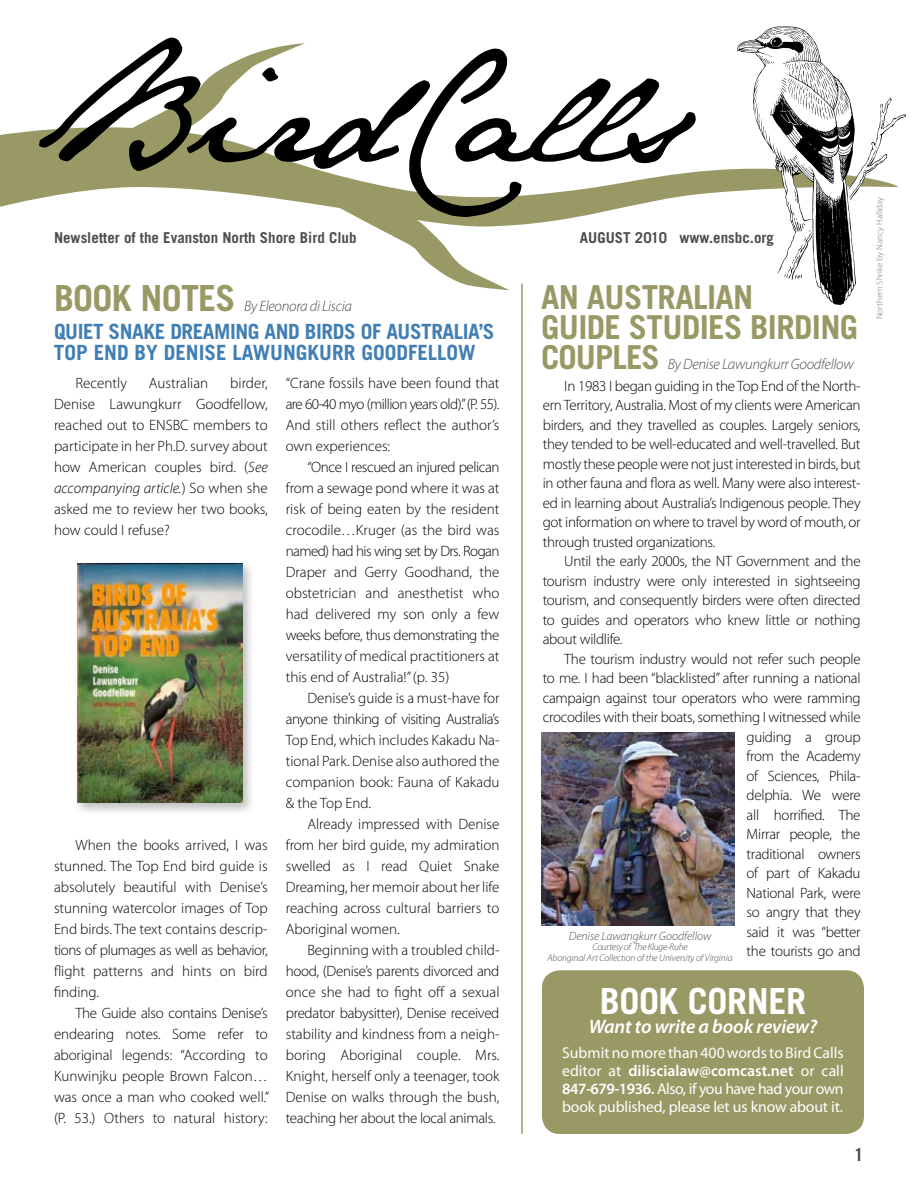
<style>
.page{position:relative;width:918px;height:1188px;background:#fff}
.page>*{position:absolute;margin:0;border:0;box-sizing:border-box;transform-origin:0 0}
.t1{font:700 36px "Trade Gothic";letter-spacing:-.01em;color:#fff}
.t2{font:700 36px "Trade Gothic";letter-spacing:-.02em;color:#996}
.t3{font:700 33px/30px "Trade Gothic";letter-spacing:-.02em;color:#996}
.t4{font:700 21px/21px "Trade Gothic";letter-spacing:-.02em;color:#407eb4}
.t5{font:700 21px "Trade Gothic";color:#407eb4}
.t6{font:italic 600 19.5px "Myriad Pro";letter-spacing:-.01em;color:#fff}
.t7{font:700 18px "Trade Gothic";color:#4d4d4f}
.t8{font:15.75px/18px "Myriad Pro";letter-spacing:-.01em;color:#fff;text-align:justify}
.t9{font:300 15px/21px "Myriad Pro";letter-spacing:-.02em;color:#000;text-align:justify}
.t10{font:700 15px "Trade Gothic";color:#4d4d4f}
.t11{font:italic 300 15px "Myriad Pro";letter-spacing:-.02em;color:#4d4d4f}
.t12{font:300 15px "Myriad Pro";color:#000}
.t13{font:italic 300 12px "Myriad Pro";color:#4d4d4f}
.t14{font:italic 300 9.75px/10.5px "Myriad Pro";letter-spacing:-.01em;color:#4d4d4f;text-align:center}
.t15{font:300 9px "Myriad Pro";color:#79797b}
.s1{font-style:italic}
.s2{font-family:"Trade Gothic";font-weight:700;font-style:normal;font-size:33px;color:#996}
.s3{font-weight:600}
</style>
<div class="page">
<svg style="left:0;top:130px;width:736px;height:96px"></svg>
<svg style="left:736px;top:26px;width:170px;height:279px"></svg>
<svg style="left:39px;top:38px;width:657px;height:179px"></svg>
<hr style="left:521px;top:284px;width:2px;height:850px;background:#996">
<svg style="left:339px;top:196px;width:170px;height:94px"></svg>
<div style="left:542px;top:970px;width:322px;height:164px;background:#996;border-radius:18px"></div>
<div style="left:74px;top:559px;width:187px;height:263px;background:#000;opacity:.25"></div>
<img style="left:77px;top:563px;width:166px;height:240px">
<img style="left:542px;top:732px;width:193px;height:193px">
<p class="t10" style="left:54px;top:228px;width:304px">NEWSLETTER OF THE EVANSTON NORTH SHORE BIRD CLUB</p>
<p class="t10" style="left:580px;top:228px;width:196px">AUGUST 2010 WWW.ENSBC.ORG</p>
<h1 class="t2" style="left:54px;top:276px;width:183px">BOOK NOTES</h1>
<p class="t11" style="left:244px;top:297px;width:109px">By Eleonora di Liscia</p>
<h3 class="t4" style="left:54px;top:321px;width:440px;text-indent:116px">DREAMING AN D BIRDS OF AUSTRALIA’S<br>TOP END BY DENISE LAWUNGKU</h3>
<h3 class="t5" style="left:54px;top:319px;width:78px">QUIET SNAKE</h3>
<h3 class="t5" style="left:332px;top:340px;width:145px">RR GOODFELLOW</h3>
<p class="t9" style="left:54px;top:372px;width:215px;text-indent:176px">birder, Denise Lawungkurr Goodfellow, reached out to ENSBC members to participate in her Ph.D. survey about how American couples bird. (<span class="s1">See accompanying article.</span>) So when she asked me to review her two books, how could I refuse?</p>
<p class="t12" style="left:76px;top:374px;width:53px">Recently</p>
<p class="t12" style="left:149px;top:374px;width:61px">Australian</p>
<p class="t9" style="left:54px;top:834px;width:215px;text-indent:22px">When the books arrived, I was stunned. The Top End bird guide is absolutely beautiful with Denise’s stunning watercolor images of Top End birds. The text contains descrip&shy;tions of plumages as well as behavior, flight patterns and hints on bird finding.</p>
<p class="t9" style="left:54px;top:1002px;width:217px;text-indent:22px">The Guide also contains Denise’s endearing notes. Some refer to aboriginal legends: “According to Kunwinjku people Brown Falcon… was once a man who cooked well.” (P. 53.) Others to natural history:</p>
<p class="t9" style="left:286px;top:372px;width:215px">“Crane fossils have been found that are 60-40 myo (million years old).”(P. 55).<br>And still others reflect the author’s own experiences:</p>
<p class="t9" style="left:286px;top:456px;width:215px;text-indent:22px">“Once I rescued an injured pelican from a sewage pond where it was at risk of being eaten by the resident crocodile…Kruger (as the bird was named) had his wing set by Drs. Rogan Draper and Gerry Goodhand, the obstetrician and anesthetist who had delivered my son only a few weeks before, thus demonstrating the versatility of medical practitioners at this end of Australia!” (p. 35)</p>
<p class="t9" style="left:286px;top:687px;width:215px;text-indent:22px">Denise’s guide is a must-have for anyone thinking of visiting Australia’s Top End, which includes Kakadu Na&shy;tional Park. Denise also authored the companion book: Fauna of Kakadu &amp; the Top End.</p>
<p class="t9" style="left:286px;top:813px;width:215px;text-indent:22px">Already impressed with Denise from her bird guide, my admiration swelled as I read Quiet Snake Dreaming, her memoir about her life reaching across cultural barriers to Aboriginal women.</p>
<p class="t9" style="left:286px;top:939px;width:215px;text-indent:22px">Beginning with a troubled child&shy;hood, (Denise’s parents divorced and once she had to fight off a sexual predator babysitter), Denise received stability and kindness from a neigh&shy;boring Aboriginal couple. Mrs.<br>Knight, herself only a teenager, took Denise on walks through the bush, teaching her about the local animals.</p>
<h2 class="t3" style="left:541px;top:282px;width:297px">AN AUSTRALIAN<br>GUIDE STUDIES BIRDING</h2>
<p class="t11" style="left:541px;top:355px;width:314px"><span class="s2">COUPLES</span> By Denise Lawungkurr Goodfellow</p>
<p class="t9" style="left:543px;top:376px;width:319px;line-height:19.5px;text-indent:22px">In 1983 I began guiding in the Top End of the North&shy;ern Territory, Australia. Most of my clients were American birders, and they travelled as couples. Largely seniors, they tended to be well-educated and well-travelled. But mostly these people were not just interested in birds, but in other fauna and flora as well. Many were also interest&shy;ed in learning about Australia’s Indigenous people. They got information on where to travel by word of mouth, or through trusted organizations.</p>
<p class="t9" style="left:543px;top:551px;width:319px;line-height:19.5px;text-indent:22px">Until the early 2000s, the NT Government and the tourism industry were only interested in sightseeing tourism, and consequently birders were often directed to guides and operators who knew little or nothing about wildlife.</p>
<p class="t9" style="left:543px;top:649px;width:319px;line-height:19.5px;text-align:right">The tourism industry would not refer such people<br>to me. I had been “blacklisted” after running a national campaign against tour operators who were ramming crocodiles with their boats, something I witnessed while guiding a group<br>from the Academy<br>of Sciences, Phila-<br>delphia. We were<br>all horrified. The<br>Mirrar people, the<br>traditional owners<br>of part of Kakadu<br>National Park, were<br>so angry that they<br>said it was “better<br>the tourists go and</p>
<p class="t13" style="left:569px;top:929px;width:144px">Denise Lawangkurr Goodfellow</p>
<p class="t14" style="left:547px;top:942px;width:187px">Courtesy of The Kluge-Ruhe<br>Aboriginal Art Collection of the University of Virginia</p>
<h1 class="t1" style="left:600px;top:979px;width:205px">BOOK CORNER</h1>
<h3 class="t6" style="left:589px;top:1014px;width:230px">Want to write a book review?</h3>
<p class="t8" style="left:562px;top:1044px;width:283px">Submit no more than 400 words to Bird Calls editor at <span class="s3">diliscialaw@comcast.net</span> or call <span class="s3">847-679-1936.</span> Also, if you have had your own book published, please let us know about it.</p>
<p class="t7" style="left:854px;top:1144px;width:12px">1</p>
<p class="t15" style="left:874px;top:319px;width:124px;rotate:-90deg">Northern Shrike by Nancy Halliday</p>
</div>
